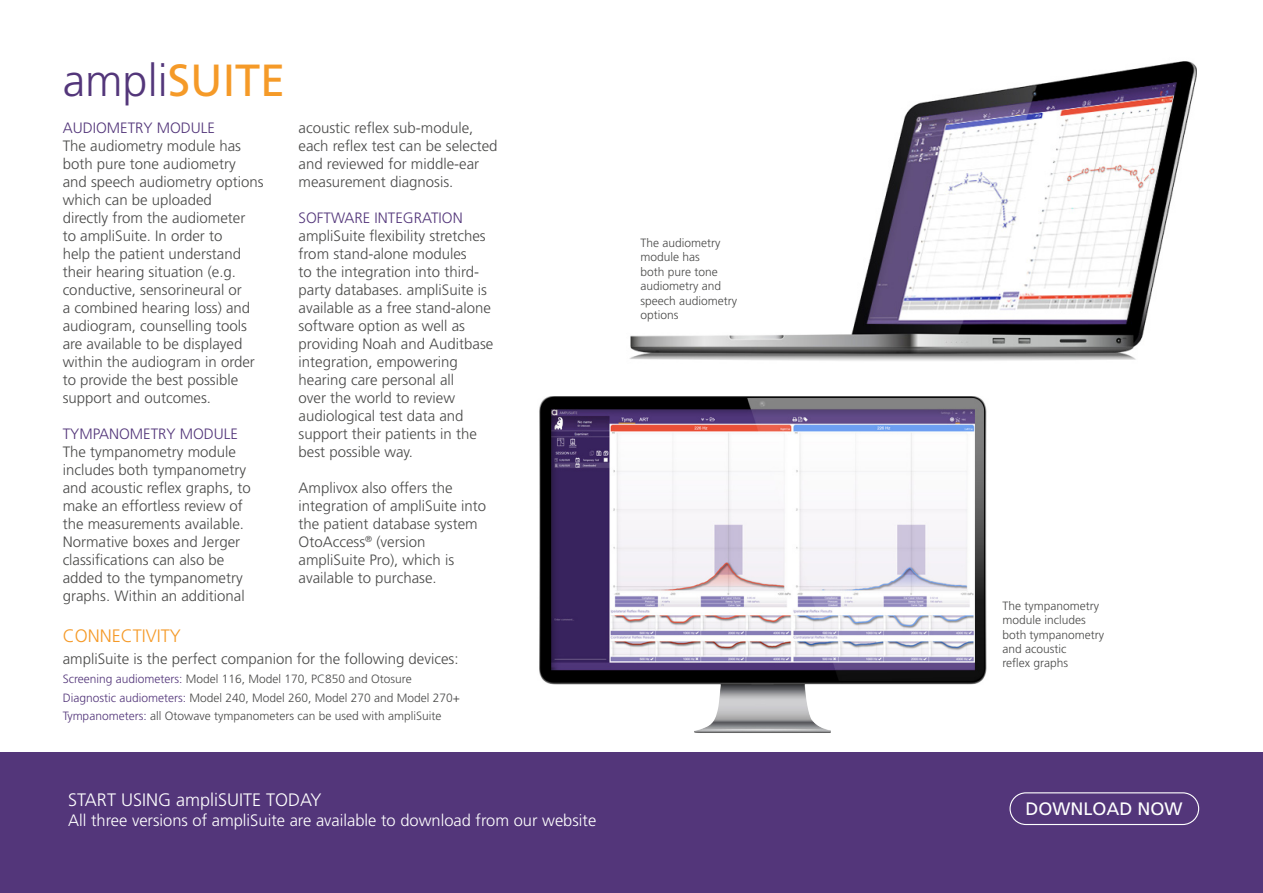
<style>
.page{position:relative;width:1263px;height:893px;background:#fff}
.page>*{position:absolute;margin:0;border:0;box-sizing:border-box;transform-origin:0 0}
.t1{font:300 45px "Frutiger LT Std";color:#53367a}
.t2{font:300 18px "Frutiger LT Std";color:#fff}
.t3{font:300 18px "Frutiger LT Std";color:#f59a28}
.t4{font:18px "Frutiger LT Std";color:#fff}
.t5{font:300 16.5px "Frutiger LT Std";color:#fff}
.t6{font:300 15px/18px "Frutiger LT Std";color:#4a4a49}
.t7{font:300 15px "Frutiger LT Std";color:#53367a}
.t8{font:300 12px/14.4px "Frutiger LT Std";color:#4a4a49}
.s1{font-weight:400;color:#f59a28}
.s2{color:#53367a}
</style>
<div class="page">
<div style="left:0;top:752px;width:1263px;height:141px;background:#53367a"></div>
<div style="left:1009px;top:792px;width:190px;height:33px;border:1px solid #fff;border-radius:16px"></div>
<img style="left:629px;top:61px;width:567px;height:300px">
<img style="left:539px;top:396px;width:448px;height:337px">
<h1 class="t1" style="left:63px;top:55px;width:224px">ampli<span class="s1">SUITE</span></h1>
<p class="t7" style="left:63px;top:119px;width:154px">AUDIOMETRY MODULE</p>
<p class="t6" style="left:63px;top:137px;width:202px">The audiometry module has both pure tone audiometry and speech audiometry options which can be uploaded<br>directly from the audiometer<br>to ampliSuite. In order to<br>help the patient understand their hearing situation (e.g. conductive, sensorineural or<br>a combined hearing loss) and audiogram, counselling tools are available to be displayed within the audiogram in order to provide the best possible support and outcomes.</p>
<p class="t7" style="left:63px;top:425px;width:177px">TYMPANOMETRY MODULE</p>
<p class="t6" style="left:63px;top:443px;width:190px">The tympanometry module includes both tympanometry and acoustic reflex graphs, to make an effortless review of the measurements available.<br>Normative boxes and Jerger classifications can also be added to the tympanometry graphs. Within an additional</p>
<p class="t6" style="left:299px;top:119px;width:200px">acoustic reflex sub-module, each reflex test can be selected and reviewed for middle-ear measurement diagnosis.</p>
<p class="t7" style="left:299px;top:209px;width:166px">SOFTWARE INTEGRATION</p>
<p class="t6" style="left:299px;top:227px;width:196px">ampliSuite flexibility stretches from stand-alone modules<br>to the integration into third&shy;party databases. ampliSuite is available as a free stand-alone software option as well as providing Noah and Auditbase integration, empowering hearing care personal all<br>over the world to review audiological test data and support their patients in the best possible way.</p>
<p class="t6" style="left:299px;top:479px;width:189px">Amplivox also offers the integration of ampliSuite into the patient database system<br>OtoAccess<sup>®</sup> (version ampliSuite Pro), which is available to purchase.</p>
<p class="t3" style="left:63px;top:626px;width:120px">CONNECTIVITY</p>
<p class="t6" style="left:63px;top:650px;width:397px">ampliSuite is the perfect companion for the following devices:</p>
<p class="t8" style="left:63px;top:670px;width:399px;line-height:18.6px"><span class="s2">Screening audiometers:</span> Model 116, Model 170, PC850 and Otosure<br><span class="s2">Diagnostic audiometers:</span> Model 240, Model 260, Model 270 and Model 270+<br><span class="s2">Tympanometers:</span> all Otowave tympanometers can be used with ampliSuite</p>
<p class="t2" style="left:68px;top:789px;width:255px">START USING ampliSUITE TODAY</p>
<p class="t5" style="left:68px;top:810px;width:530px">All three versions of ampliSuite are available to download from our website</p>
<p class="t8" style="left:640px;top:236px;width:98px">The audiometry module has<br>both pure tone audiometry and speech audiometry options</p>
<p class="t8" style="left:1002px;top:599px;width:103px">The tympanometry module includes both tympanometry and acoustic<br>reflex graphs</p>
<p class="t4" style="left:1025px;top:799px;width:158px">DOWNLOAD NOW</p>
</div>
